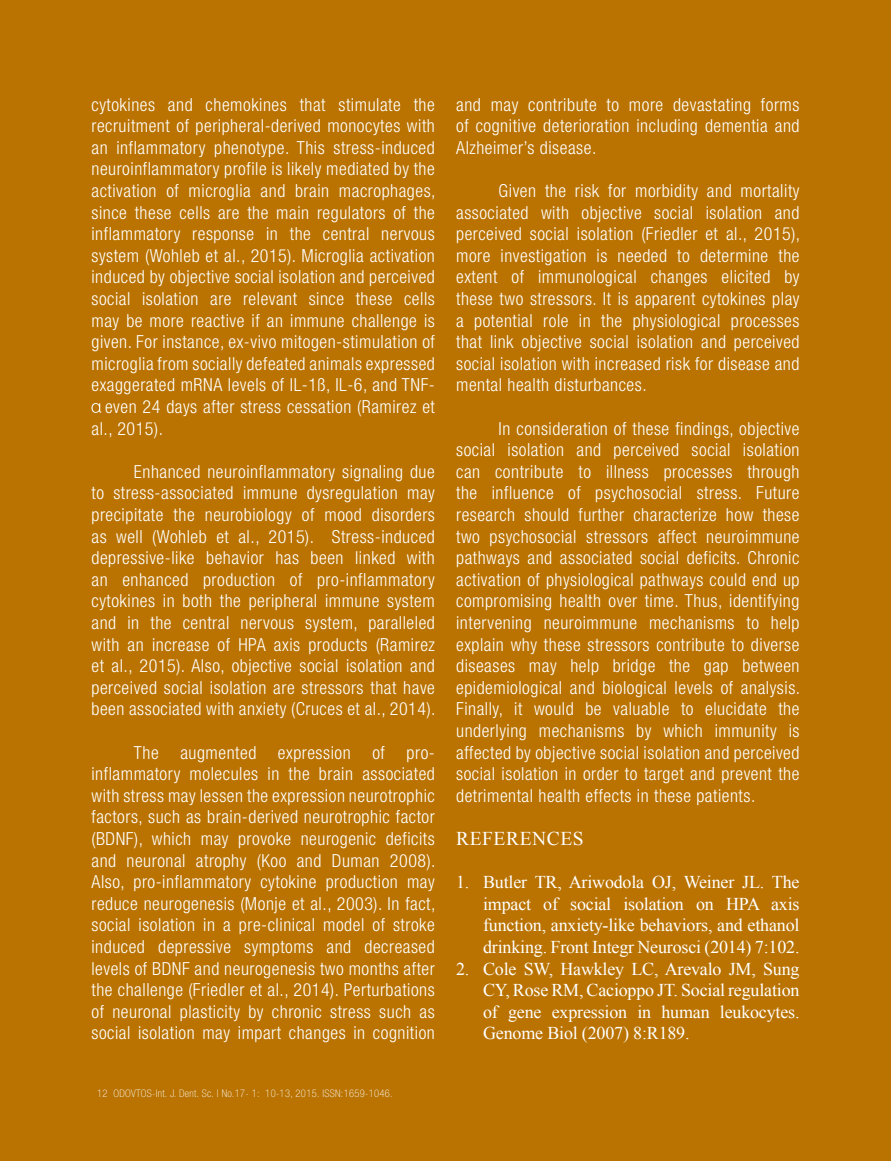
<style>
.page{position:relative;width:891px;height:1161px;background:#ba7300}
.page>*{position:absolute;margin:0;border:0;box-sizing:border-box;transform-origin:0 0}
.t1{font:19.5px "Times New Roman";letter-spacing:.03em;color:#fff}
.t2{font:300 condensed 18px/21.6px "Helvetica Neue LT Std";letter-spacing:.03em;color:#fff;text-align:justify}
.t3{font:18px/21.6px "Times New Roman";letter-spacing:-.01em;color:#fff;text-align:justify}
.t4{font:100 condensed 10.5px "Helvetica Neue LT Std";letter-spacing:.03em;color:#fff}
.s1{color:#ba7300}
</style>
<div class="page">
<svg style="left:91px;top:403px;width:10px;height:10px"></svg>
<p class="t2" style="left:91px;top:93px;width:346px">cytokines and chemokines that stimulate the recruitment of peripheral-derived monocytes with an inflammatory phenotype. This stress-induced neuroinflammatory profile is likely mediated by the activation of microglia and brain macrophages, since these cells are the main regulators of the inflammatory response in the central nervous system (Wohleb et al., 2015). Microglia activation induced by objective social isolation and perceived social isolation are relevant since these cells may be more reactive if an immune challenge is given. For instance, ex-vivo mitogen-stimulation of microglia from socially defeated animals expressed exaggerated mRNA levels of IL-1ß, IL-6, and TNF&shy;<span class="s1">a</span> even 24 days after stress cessation (Ramirez et al., 2015).</p>
<p class="t2" style="left:91px;top:461px;width:346px;text-indent:43px">Enhanced neuroinflammatory signaling due to stress-associated immune dysregulation may precipitate the neurobiology of mood disorders as well (Wohleb et al., 2015). Stress-induced depressive-like behavior has been linked with an enhanced production of pro-inflammatory cytokines in both the peripheral immune system and in the central nervous system, paralleled with an increase of HPA axis products (Ramirez et al., 2015). Also, objective social isolation and perceived social isolation are stressors that have been associated with anxiety (Cruces et al., 2014).</p>
<p class="t2" style="left:91px;top:741px;width:346px;text-indent:43px">The augmented expression of pro&shy;inflammatory molecules in the brain associated with stress may lessen the expression neurotrophic factors, such as brain-derived neurotrophic factor (BDNF), which may provoke neurogenic deficits and neuronal atrophy (Koo and Duman 2008).<br>Also, pro-inflammatory cytokine production may reduce neurogenesis (Monje et al., 2003). In fact, social isolation in a pre-clinical model of stroke induced depressive symptoms and decreased levels of BDNF and neurogenesis two months after the challenge (Friedler et al., 2014). Perturbations of neuronal plasticity by chronic stress such as social isolation may impart changes in cognition</p>
<p class="t4" style="left:97px;top:1088px;width:297px">12 ODOVTOS-Int. J. Dent. Sc. | No.17- 1: 10-13, 2015. ISSN:1659-1046.</p>
<p class="t2" style="left:456px;top:93px;width:345px">and may contribute to more devastating forms of cognitive deterioration including dementia and Alzheimer’s disease.</p>
<p class="t2" style="left:456px;top:180px;width:346px;text-indent:43px">Given the risk for morbidity and mortality associated with objective social isolation and perceived social isolation (Friedler et al., 2015), more investigation is needed to determine the extent of immunological changes elicited by these two stressors. It is apparent cytokines play a potential role in the physiological processes that link objective social isolation and perceived social isolation with increased risk for disease and mental health disturbances.</p>
<p class="t2" style="left:456px;top:417px;width:346px;text-indent:43px">In consideration of these findings, objective social isolation and perceived social isolation can contribute to illness processes through the influence of psychosocial stress. Future research should further characterize how these two psychosocial stressors affect neuroimmune pathways and associated social deficits. Chronic activation of physiological pathways could end up compromising health over time. Thus, identifying intervening neuroimmune mechanisms to help explain why these stressors contribute to diverse diseases may help bridge the gap between epidemiological and biological levels of analysis.<br>Finally, it would be valuable to elucidate the underlying mechanisms by which immunity is affected by objective social isolation and perceived social isolation in order to target and prevent the detrimental health effects in these patients.</p>
<p class="t1" style="left:456px;top:825px;width:129px">REFERENCES</p>
<p class="t3" style="left:483px;top:871px;width:318px;text-indent:-27px">1. Butler TR, Ariwodola OJ, Weiner JL. The impact of social isolation on HPA axis function, anxiety-like behaviors, and ethanol drinking. Front Integr Neurosci (2014) 7:102.</p>
<p class="t3" style="left:483px;top:958px;width:318px;text-indent:-27px">2. Cole SW, Hawkley LC, Arevalo JM, Sung CY, Rose RM, Cacioppo JT. Social regulation of gene expression in human leukocytes.<br>Genome Biol (2007) 8:R189.</p>
</div>
